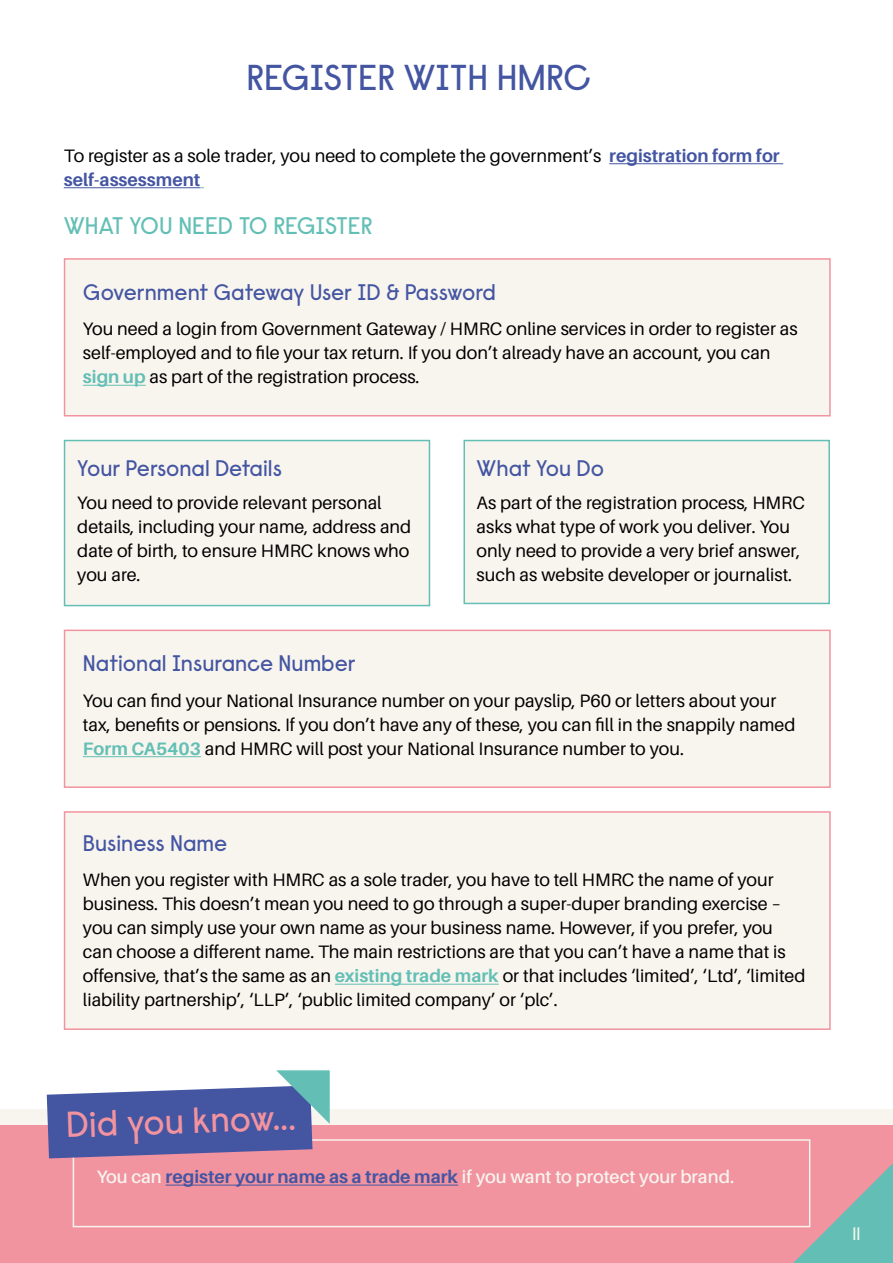
<style>
.page{position:relative;width:893px;height:1263px;background:#fff}
.page>*{position:absolute;margin:0;border:0;box-sizing:border-box;transform-origin:0 0}
.t1{font:36px "Raisonne Pro";color:#4455a2}
.t2{font:36px "Raisonne Pro";color:#f293a0}
.t3{font:24px "Raisonne Pro";color:#63bfb5}
.t4{font:22.5px "Raisonne Pro";color:#4455a2}
.t5{font:18px/24px "Aileron";color:#000}
.t6{font:600 18px "Aileron";color:#f8f5ee}
.t7{font:18px "Raisonne Pro";color:#f8f5ee}
.s1{font-weight:700;color:#4455a2}
.s2{font-weight:700;color:#63bfb5}
</style>
<div class="page">
<hr style="left:609px;top:163px;width:174px;height:1px;background:#4455a2">
<hr style="left:64px;top:187px;width:136px;height:1px;background:#4455a2">
<div style="left:64px;top:258px;width:767px;height:158px;background:#f8f5ee;border:2px solid #f293a0"></div>
<div style="left:64px;top:630px;width:767px;height:158px;background:#f8f5ee;border:2px solid #f293a0"></div>
<div style="left:64px;top:811px;width:767px;height:219px;background:#f8f5ee;border:2px solid #f293a0"></div>
<hr style="left:83px;top:385px;width:63px;height:1px;background:#63bfb5">
<hr style="left:83px;top:756px;width:118px;height:1px;background:#63bfb5">
<hr style="left:335px;top:984px;width:164px;height:1px;background:#63bfb5">
<div style="left:64px;top:440px;width:366px;height:166px;background:#f8f5ee;border:2px solid #63bfb5"></div>
<div style="left:463px;top:440px;width:367px;height:164px;background:#f8f5ee;border:2px solid #63bfb5"></div>
<div style="left:0;top:1125px;width:893px;height:138px;background:#f293a0"></div>
<svg style="left:793px;top:1163px;width:100px;height:100px"></svg>
<div style="left:0;top:1110px;width:893px;height:15px;background:#f8f5ee"></div>
<hr style="left:166px;top:1185px;width:292px;height:1px;background:#4455a2">
<div style="left:73px;top:1139px;width:737px;height:88px;border:2px solid #f8f5ee"></div>
<svg style="left:47px;top:1070px;width:283px;height:88px"></svg>
<h1 class="t1" style="left:246px;top:55px;width:346px">REGISTER WITH HMRC</h1>
<p class="t5" style="left:64px;top:144px;width:717px">To register as a sole trader, you need to complete the government’s <span class="s1">registration form for self-assessment</span></p>
<h2 class="t3" style="left:64px;top:210px;width:310px">WHAT YOU NEED TO REGISTER</h2>
<p class="t4" style="left:83px;top:277px;width:415px">Government Gateway User ID &amp; Password</p>
<p class="t5" style="left:83px;top:317px;width:716px">You need a login from Government Gateway / HMRC online services in order to register as self-employed and to file your tax return. If you don’t already have an account, you can <span class="s2">sign up</span> as part of the registration process.</p>
<p class="t4" style="left:77px;top:454px;width:206px">Your Personal Details</p>
<p class="t5" style="left:77px;top:491px;width:336px">You need to provide relevant personal details, including your name, address and date of birth, to ensure HMRC knows who you are.</p>
<p class="t4" style="left:83px;top:649px;width:274px">National Insurance Number</p>
<p class="t4" style="left:477px;top:454px;width:129px">What You Do</p>
<p class="t5" style="left:477px;top:491px;width:330px">As part of the registration process, HMRC asks what type of work you deliver. You only need to provide a very brief answer, such as website developer or journalist.</p>
<p class="t5" style="left:83px;top:689px;width:714px">You can find your National Insurance number on your payslip, P60 or letters about your tax, benefits or pensions. If you don’t have any of these, you can fill in the snappily named<br><span class="s2">Form CA5403</span> and HMRC will post your National Insurance number to you.</p>
<p class="t4" style="left:83px;top:828px;width:146px">Business Name</p>
<p class="t5" style="left:83px;top:868px;width:724px">When you register with HMRC as a sole trader, you have to tell HMRC the name of your business. This doesn’t mean you need to go through a super-duper branding exercise – you can simply use your own name as your business name. However, if you prefer, you can choose a different name. The main restrictions are that you can’t have a name that is offensive, that’s the same as an <span class="s2">existing trade mark</span> or that includes ‘limited’, ‘Ltd’, ‘limited liability partnership’, ‘LLP’, ‘public limited company’ or ‘plc’.</p>
<h1 class="t2" style="left:65px;top:1102px;width:231px;rotate:-2deg">Did you know...</h1>
<p class="t6" style="left:97px;top:1167px;width:639px">You can <span class="s1">register your name as a trade mark</span> if you want to protect your brand.</p>
<p class="t7" style="left:852px;top:1222px;width:10px">11</p>
</div>
